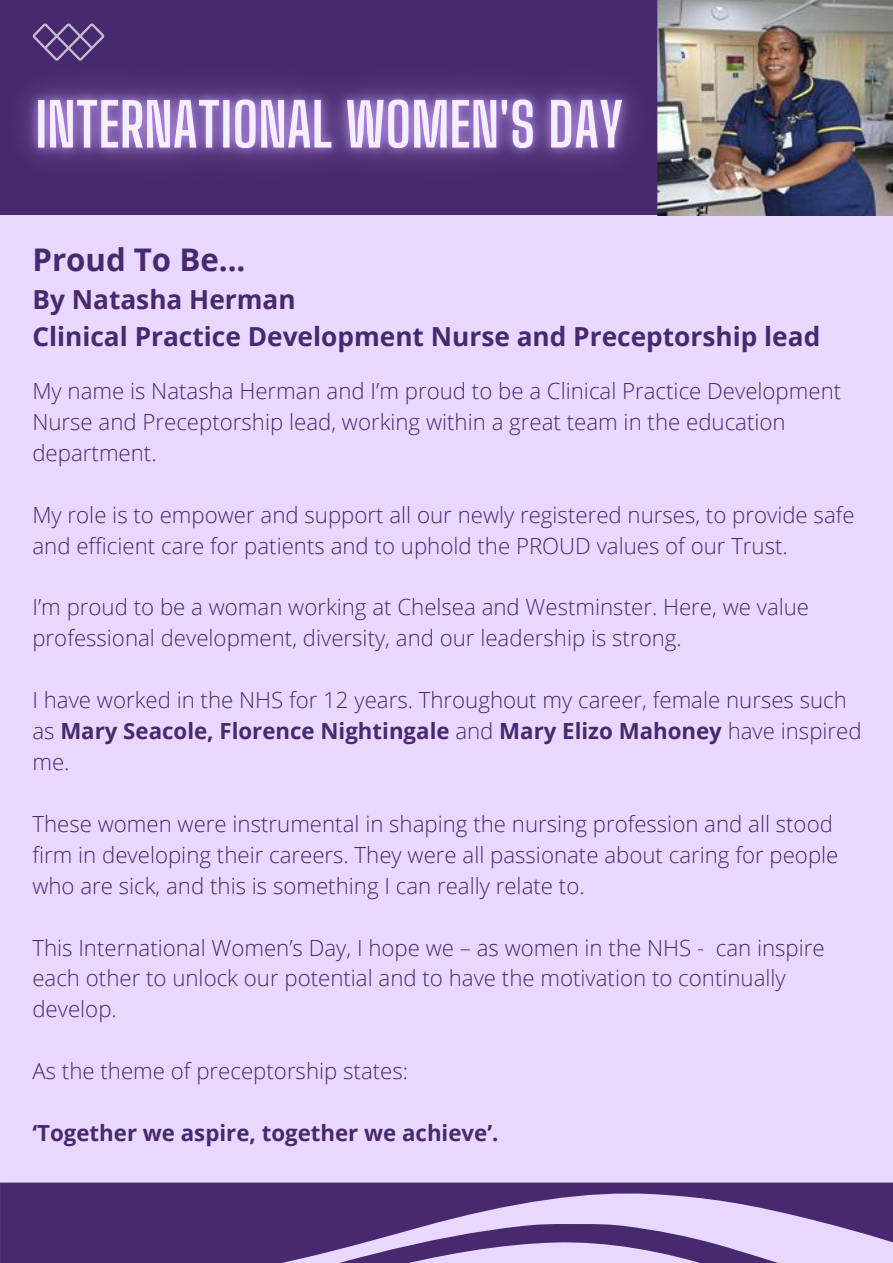
<style>
.page{position:relative;width:893px;height:1263px;background:#e8d8ff}
.page>*{position:absolute;margin:0;border:0;box-sizing:border-box;transform-origin:0 0}
.t1{font:700 31.2px "Open Sans";color:#46296e}
.t2{font:700 26.25px/36.6px "Open Sans";color:#46296e}
.t3{font:300 22.27px/30.9px "Open Sans";color:#46296e}
.t4{font:700 22.27px "Open Sans";color:#46296e}
.s1{font-weight:700}
</style>
<div class="page">
<div style="left:0;top:0;width:866px;height:215px;background:#46296e"></div>
<img style="left:657px;top:0;width:236px;height:215px">
<svg style="left:0;top:1182px;width:893px;height:81px;fill:#46296e"></svg>
<img style="left:25px;top:22px;width:665px;height:194px">
<h1 class="t1" style="left:32px;top:238px;width:215px">Proud To Be...</h1>
<p class="t2" style="left:32px;top:281px;width:789px">By Natasha Herman<br>Clinical Practice Development Nurse and Preceptorship lead</p>
<p class="t3" style="left:32px;top:375px;width:810px">My name is Natasha Herman and I’m proud to be a Clinical Practice Development<br>Nurse and Preceptorship lead, working within a great team in the education department.</p>
<p class="t3" style="left:32px;top:498px;width:823px">My role is to empower and support all our newly registered nurses, to provide safe and efficient care for patients and to uphold the PROUD values of our Trust.</p>
<p class="t3" style="left:32px;top:591px;width:778px">I’m proud to be a woman working at Chelsea and Westminster. Here, we value professional development, diversity, and our leadership is strong.</p>
<p class="t3" style="left:32px;top:684px;width:831px">I have worked in the NHS for 12 years. Throughout my career, female nurses such as <span class="s1">Mary Seacole, Florence Nightingale</span> and <span class="s1">Mary Elizo Mahoney</span> have inspired me.</p>
<p class="t3" style="left:32px;top:808px;width:807px">These women were instrumental in shaping the nursing profession and all stood firm in developing their careers. They were all passionate about caring for people who are sick, and this is something I can really relate to.</p>
<p class="t3" style="left:32px;top:931px;width:793px">This International Women’s Day, I hope we – as women in the NHS - can inspire each other to unlock our potential and to have the motivation to continually develop.</p>
<p class="t3" style="left:32px;top:1055px;width:377px">As the theme of preceptorship states:</p>
<p class="t4" style="left:32px;top:1117px;width:467px">‘Together we aspire, together we achieve’.</p>
</div>
